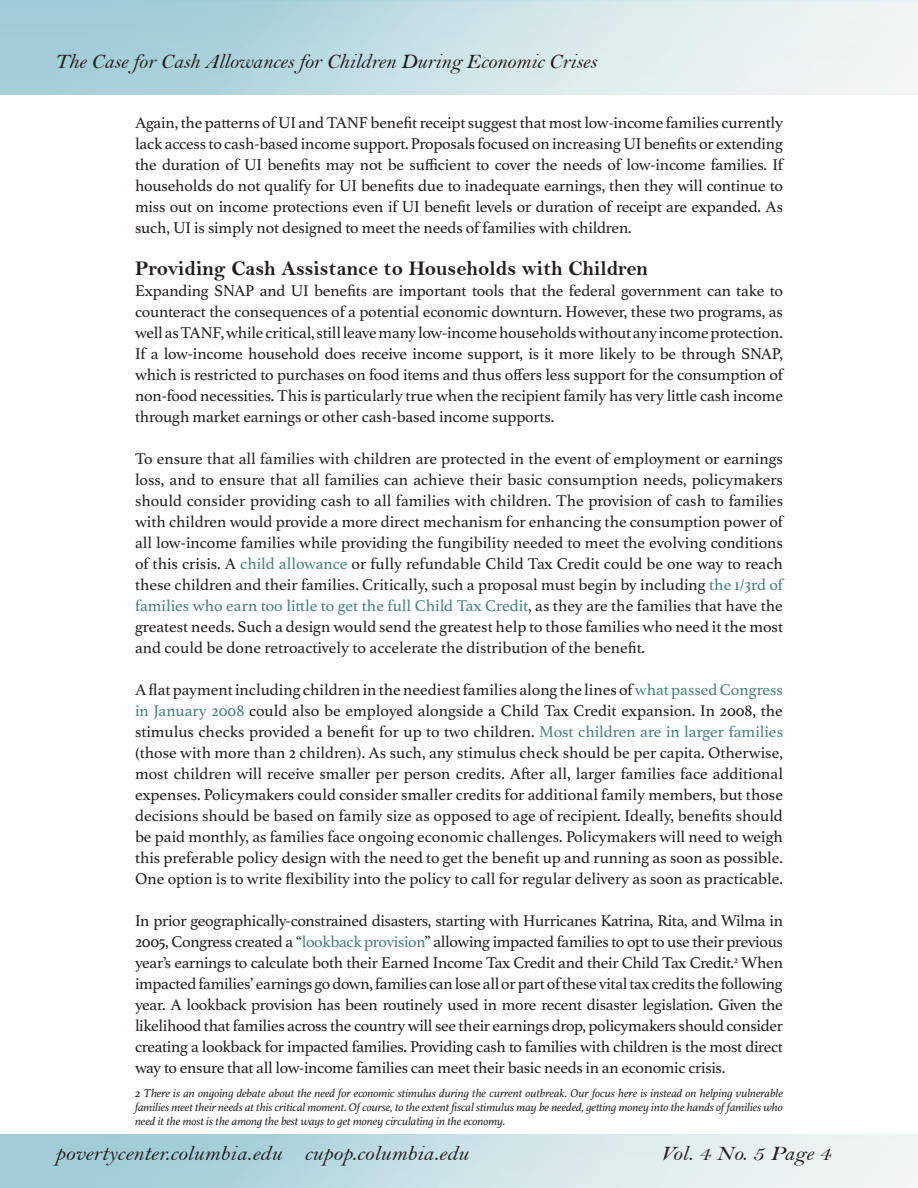
<style>
.page{position:relative;width:918px;height:1188px;background:#fff}
.page>*{position:absolute;margin:0;border:0;box-sizing:border-box;transform-origin:0 0}
.t1{font:21px "Bell MT Italic";letter-spacing:-.01em;color:#231f20;scale:1.1 1}
.t2{font:21px "Bell MT Italic";letter-spacing:-.01em;color:#231f20;scale:1.04 1}
.t3{font:21px "Bell MT Bold";color:#231f20}
.t4{font:16.5px/21px "Athelas";letter-spacing:-.01em;color:#231f20;text-align:justify}
.t5{font:italic 12px/14.4px "Athelas";letter-spacing:-.01em;color:#231f20;text-align:justify}
.s1{color:#46807d}
</style>
<div class="page">
<p class="t2" style="left:54px;top:49px;width:523px">The Case for Cash Allowances for Children During Economic Crises</p>
<p class="t4" style="left:135px;top:113px;width:650px">Again, the patterns of UI and TANF benefit receipt suggest that most low-income families currently lack access to cash-based income support. Proposals focused on increasing UI benefits or extending the duration of UI benefits may not be sufficient to cover the needs of low-income families. If households do not qualify for UI benefits due to inadequate earnings, then they will continue to miss out on income protections even if UI benefit levels or duration of receipt are expanded. As such, UI is simply not designed to meet the needs of families with children.</p>
<p class="t3" style="left:135px;top:256px;width:514px">Providing Cash Assistance to Households with Children</p>
<p class="t4" style="left:135px;top:281px;width:650px">Expanding SNAP and UI benefits are important tools that the federal government can take to counteract the consequences of a potential economic downturn. However, these two programs, as well as TANF, while critical, still leave many low-income households without any income protection.<br>If a low-income household does receive income support, is it more likely to be through SNAP, which is restricted to purchases on food items and thus offers less support for the consumption of non-food necessities. This is particularly true when the recipient family has very little cash income through market earnings or other cash-based income supports.</p>
<p class="t4" style="left:135px;top:449px;width:650px">To ensure that all families with children are protected in the event of employment or earnings loss, and to ensure that all families can achieve their basic consumption needs, policymakers should consider providing cash to all families with children. The provision of cash to families with children would provide a more direct mechanism for enhancing the consumption power of all low-income families while providing the fungibility needed to meet the evolving conditions of this crisis. A <span class="s1">child allowance</span> or fully refundable Child Tax Credit could be one way to reach these children and their families. Critically, such a proposal must begin by including <span class="s1">the 1/3rd of families who earn too little to get the full Child Tax Credit</span>, as they are the families that have the greatest needs. Such a design would send the greatest help to those families who need it the most and could be done retroactively to accelerate the distribution of the benefit.</p>
<p class="t4" style="left:135px;top:680px;width:650px">A flat payment including children in the neediest families along the lines of <span class="s1">what passed Congress in January 2008</span> could also be employed alongside a Child Tax Credit expansion. In 2008, the stimulus checks provided a benefit for up to two children. <span class="s1">Most children are in larger families </span>(those with more than 2 children). As such, any stimulus check should be per capita. Otherwise, most children will receive smaller per person credits. After all, larger families face additional expenses. Policymakers could consider smaller credits for additional family members, but those decisions should be based on family size as opposed to age of recipient. Ideally, benefits should be paid monthly, as families face ongoing economic challenges. Policymakers will need to weigh this preferable policy design with the need to get the benefit up and running as soon as possible.<br>One option is to write flexibility into the policy to call for regular delivery as soon as practicable.</p>
<p class="t4" style="left:135px;top:911px;width:650px">In prior geographically-constrained disasters, starting with Hurricanes Katrina, Rita, and Wilma in 2005, Congress created a “<span class="s1">lookback provision</span>” allowing impacted families to opt to use their previous year’s earnings to calculate both their Earned Income Tax Credit and their Child Tax Credit.<sup>2</sup> When impacted families’ earnings go down, families can lose all or part of these vital tax credits the following year. A lookback provision has been routinely used in more recent disaster legislation. Given the likelihood that families across the country will see their earnings drop, policymakers should consider creating a lookback for impacted families. Providing cash to families with children is the most direct way to ensure that all low-income families can meet their basic needs in an economic crisis.</p>
<p class="t5" style="left:135px;top:1086px;width:650px">2 There is an ongoing debate about the need for economic stimulus during the current outbreak. Our focus here is instead on helping vulnerable families meet their needs at this critical moment. Of course, to the extent fiscal stimulus may be needed, getting money into the hands of families who need it the most is the among the best ways to get money circulating in the economy.</p>
<p class="t1" style="left:55px;top:1141px;width:377px">povertycenter.columbia.edu cupop.columbia.edu</p>
<p class="t1" style="left:661px;top:1141px;width:156px">Vol. 4 No. 5 Page 4</p>
</div>
